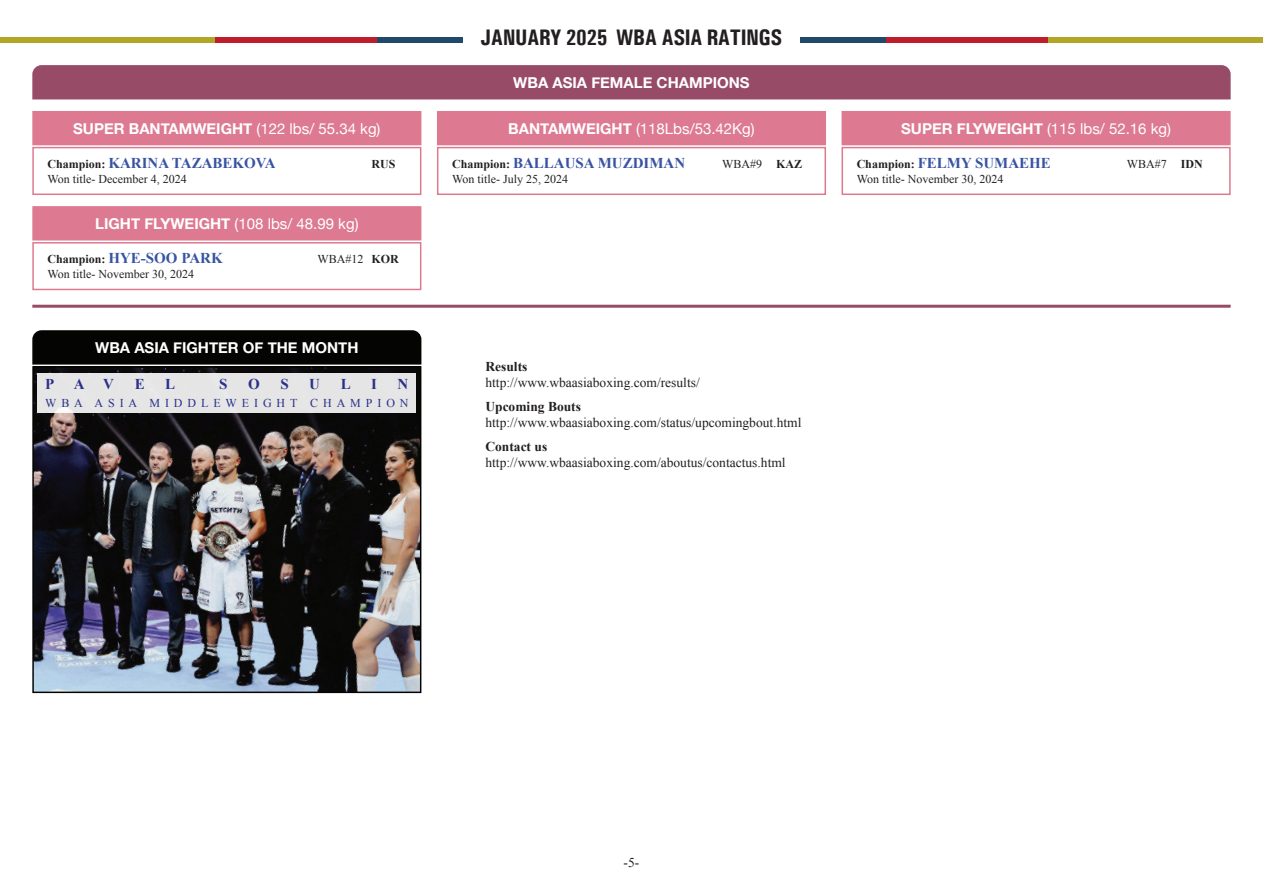
<style>
.page{position:relative;width:1263px;height:893px;background:#fff}
.page>*{position:absolute;margin:0;border:0;box-sizing:border-box;transform-origin:0 0}
.t1{font:700 condensed 22.5px "Univers";letter-spacing:-.02em;color:#231f20}
.t2{font:700 15px "Times New Roman";color:#3853a3}
.t3{font:15px "Helvetica Neue";color:#fff}
.t4{font:700 15px "Helvetica Neue";color:#fff}
.t5{font:700 15px "Times New Roman";color:#2a3089}
.t6{font:13.5px "Times New Roman";color:#231f20}
.t7{font:700 13.5px "Times New Roman";color:#231f20}
.t8{font:12px "Times New Roman";color:#231f20}
.t9{font:12px "Times New Roman";letter-spacing:.41em;color:#2a3089}
.t10{font:700 12px "Times New Roman";color:#231f20}
.s1{font-weight:400}
.s2{font-size:12px;color:#231f20}
.s3{font-weight:700}
</style>
<div class="page">
<div style="left:734px;top:37px;width:298px;height:6px;background:#20496a"></div>
<div style="left:886px;top:37px;width:298px;height:6px;background:#be1d2c"></div>
<div style="left:1049px;top:37px;width:214px;height:6px;background:#b2a629"></div>
<div style="left:231px;top:37px;width:298px;height:6px;background:#20496a"></div>
<div style="left:79px;top:37px;width:298px;height:6px;background:#be1d2c"></div>
<div style="left:0;top:37px;width:214px;height:6px;background:#b2a629"></div>
<div style="left:463px;top:29px;width:337px;height:20px;background:#fff"></div>
<img style="left:35px;top:369px;width:383px;height:321px">
<div style="left:32px;top:366px;width:389px;height:327px;border:2px solid #040503"></div>
<div style="left:32px;top:330px;width:390px;height:35px;background:#040503"></div>
<div style="left:32px;top:65px;width:1199px;height:35px;background:#984b66"></div>
<div style="left:437px;top:111px;width:389px;height:34px;background:#dd7a92"></div>
<div style="left:437px;top:147px;width:389px;height:48px;border:2px solid #dd7a90"></div>
<hr style="left:32px;top:305px;width:1199px;height:3px;background:#974b66">
<div style="left:38px;top:373px;width:378px;height:40px;background:#e6e5e6"></div>
<div style="left:32px;top:206px;width:389px;height:34px;background:#dd7a92;border:2px solid #dd7a90"></div>
<div style="left:32px;top:242px;width:389px;height:48px;border:2px solid #dd7a90"></div>
<div style="left:841px;top:111px;width:390px;height:34px;background:#dd7a92"></div>
<div style="left:841px;top:147px;width:390px;height:48px;border:2px solid #dd7a90"></div>
<div style="left:32px;top:111px;width:389px;height:34px;background:#dd7a92"></div>
<div style="left:32px;top:147px;width:389px;height:48px;border:2px solid #dd7a90"></div>
<p class="t4" style="left:73px;top:117px;width:309px">SUPER BANTAMWEIGHT <span class="s1">(122 lbs/ 55.34 kg)</span></p>
<p class="t2" style="left:47px;top:152px;width:230px"><span class="s2">Champion:</span> KARINA TAZABEKOVA</p>
<p class="t10" style="left:371px;top:155px;width:25px">RUS</p>
<p class="t8" style="left:47px;top:171px;width:141px">Won title- December 4, 2024</p>
<p class="t3" style="left:95px;top:213px;width:265px"><span class="s3">LIGHT FLYWEIGHT</span> (108 lbs/ 48.99 kg)</p>
<p class="t2" style="left:47px;top:248px;width:177px"><span class="s2">Champion:</span> HYE-SOO PARK</p>
<p class="t8" style="left:317px;top:251px;width:83px">WBA#12 <span class="s3">KOR</span></p>
<p class="t8" style="left:47px;top:266px;width:148px">Won title- November 30, 2024</p>
<p class="t4" style="left:95px;top:336px;width:265px">WBA ASIA FIGHTER OF THE MONTH</p>
<p class="t5" style="left:45px;top:373px;width:11px">P</p>
<p class="t5" style="left:74px;top:373px;width:42px">A V</p>
<p class="t5" style="left:135px;top:373px;width:12px">E</p>
<p class="t5" style="left:165px;top:373px;width:12px">L</p>
<p class="t5" style="left:219px;top:373px;width:10px">S</p>
<p class="t5" style="left:248px;top:373px;width:13px">O</p>
<p class="t5" style="left:280px;top:373px;width:10px">S</p>
<p class="t5" style="left:309px;top:373px;width:12px">U</p>
<p class="t5" style="left:341px;top:373px;width:12px">L</p>
<p class="t5" style="left:371px;top:373px;width:7px">I</p>
<p class="t5" style="left:398px;top:373px;width:12px">N</p>
<p class="t9" style="left:45px;top:394px;width:365px">WBA ASIA MIDDLEWEIGHT CHAMPION</p>
<h1 class="t1" style="left:480px;top:23px;width:304px">JANUARY 2025 WBA ASIA RATINGS</h1>
<p class="t4" style="left:513px;top:71px;width:238px">WBA ASIA FEMALE CHAMPIONS</p>
<p class="t3" style="left:508px;top:118px;width:248px"><span class="s3">BANTAMWEIGHT</span> (118Lbs/53.42Kg)</p>
<p class="t2" style="left:452px;top:152px;width:235px"><span class="s2">Champion:</span> BALLAUSA MUZDIMAN</p>
<p class="t8" style="left:722px;top:156px;width:82px">WBA#9 <span class="s3">KAZ</span></p>
<p class="t8" style="left:452px;top:171px;width:118px">Won title- July 25, 2024</p>
<p class="t7" style="left:485px;top:357px;width:43px">Results</p>
<p class="t6" style="left:485px;top:374px;width:216px">http://www.wbaasiaboxing.com/results/</p>
<p class="t7" style="left:485px;top:397px;width:97px">Upcoming Bouts</p>
<p class="t6" style="left:485px;top:413px;width:318px">http://www.wbaasiaboxing.com/status/upcomingbout.html</p>
<p class="t7" style="left:485px;top:437px;width:63px">Contact us</p>
<p class="t6" style="left:485px;top:453px;width:302px">http://www.wbaasiaboxing.com/aboutus/contactus.html</p>
<p class="t3" style="left:901px;top:118px;width:271px"><span class="s3">SUPER FLYWEIGHT</span> (115 lbs/ 52.16 kg)</p>
<p class="t2" style="left:857px;top:152px;width:196px"><span class="s2">Champion:</span> FELMY SUMAEHE</p>
<p class="t8" style="left:1127px;top:156px;width:77px">WBA#7 <span class="s3">IDN</span></p>
<p class="t8" style="left:857px;top:171px;width:148px">Won title- November 30, 2024</p>
<p class="t6" style="left:624px;top:853px;width:17px">-5-</p>
</div>
